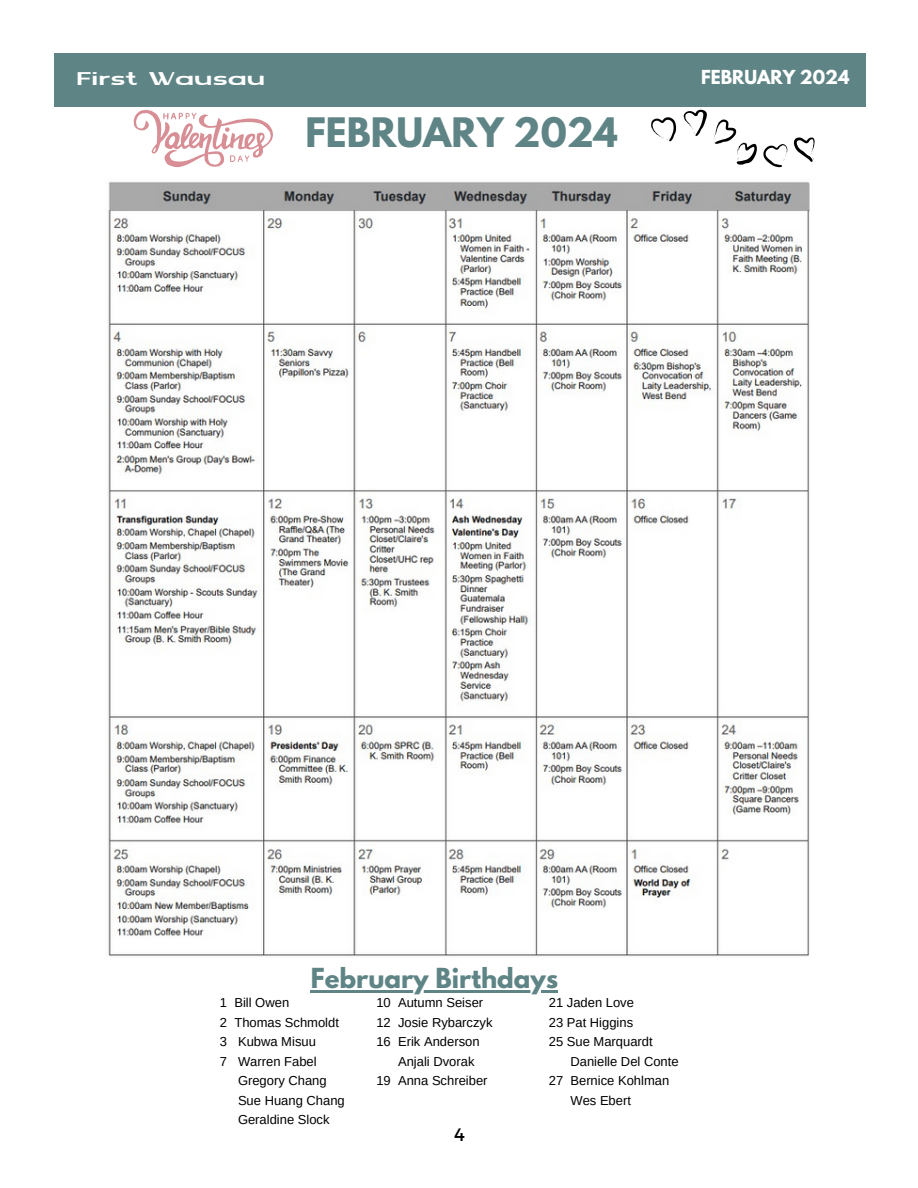
<style>
.page{position:relative;width:918px;height:1188px;background:#fff}
.page>*{position:absolute;margin:0;border:0;box-sizing:border-box;transform-origin:0 0}
.t1{font:700 36px "League Spartan";color:#5f8485}
.t2{font:700 24.45px "League Spartan";color:#5f8485}
.t3{font:18px "Montserrat";color:#000}
.t4{font:700 17.1px "League Spartan";color:#fff}
.t5{font:17.1px "Tamrin";color:#fff}
.t6{font:13.05px "Arimo";color:#000}
</style>
<div class="page">
<div style="left:54px;top:54px;width:811px;height:52px;background:#5f8485"></div>
<svg style="left:134px;top:110px;width:139px;height:57px"></svg>
<svg style="left:763px;top:144px;width:25px;height:23px"></svg>
<svg style="left:684px;top:110px;width:23px;height:26px"></svg>
<svg style="left:714px;top:120px;width:43px;height:45px"></svg>
<svg style="left:651px;top:117px;width:25px;height:25px"></svg>
<svg style="left:794px;top:137px;width:21px;height:25px"></svg>
<img style="left:108px;top:181px;width:702px;height:775px">
<hr style="left:311px;top:990px;width:247px;height:2px;background:#5f8485">
<h5 class="t5" style="left:78px;top:63px;width:190px">First Wausau</h5>
<h4 class="t4" style="left:693px;top:63px;width:154px">JUNE/JULY 2023</h4>
<h3 class="t5" style="left:76px;top:68px;width:190px">First Wausau</h3>
<h5 class="t4" style="left:701px;top:68px;width:150px">FEBRUARY 2024</h5>
<h1 class="t1" style="left:306px;top:115px;width:314px">FEBRUARY 2024</h1>
<p class="t2" style="left:311px;top:966px;width:249px">February Birthdays</p>
<p class="t6" style="left:220px;top:996px;width:9px">1</p>
<h2 class="t6" style="left:234px;top:996px;width:56px">Bill Owen</h2>
<p class="t6" style="left:220px;top:1015px;width:121px">2 Thomas Schmoldt</p>
<p class="t6" style="left:220px;top:1035px;width:9px">3</p>
<p class="t6" style="left:238px;top:1035px;width:79px">Kubwa Misuu</p>
<p class="t6" style="left:220px;top:1054px;width:98px">7 Warren Fabel</p>
<p class="t6" style="left:238px;top:1074px;width:90px">Gregory Chang</p>
<p class="t6" style="left:238px;top:1093px;width:108px">Sue Huang Chang</p>
<p class="t6" style="left:238px;top:1113px;width:93px">Geraldine Slock</p>
<p class="t6" style="left:376px;top:996px;width:16px">10</p>
<p class="t6" style="left:398px;top:996px;width:87px">Autumn Seiser</p>
<p class="t6" style="left:376px;top:1015px;width:16px">12</p>
<p class="t6" style="left:398px;top:1015px;width:96px">Josie Rybarczyk</p>
<p class="t6" style="left:376px;top:1035px;width:16px">16</p>
<p class="t6" style="left:398px;top:1035px;width:83px">Erik Anderson</p>
<p class="t6" style="left:398px;top:1054px;width:78px">Anjali Dvorak</p>
<p class="t6" style="left:376px;top:1074px;width:16px">19</p>
<p class="t6" style="left:398px;top:1074px;width:91px">Anna Schreiber</p>
<p class="t3" style="left:454px;top:1123px;width:12px">4</p>
<p class="t6" style="left:549px;top:996px;width:87px">21 Jaden Love</p>
<p class="t6" style="left:549px;top:1015px;width:86px">23 Pat Higgins</p>
<p class="t6" style="left:549px;top:1035px;width:105px">25 Sue Marquardt</p>
<p class="t6" style="left:570px;top:1054px;width:110px">Danielle Del Conte</p>
<p class="t6" style="left:549px;top:1074px;width:122px">27 Bernice Kohlman</p>
<p class="t6" style="left:570px;top:1093px;width:62px">Wes Ebert</p>
</div>
